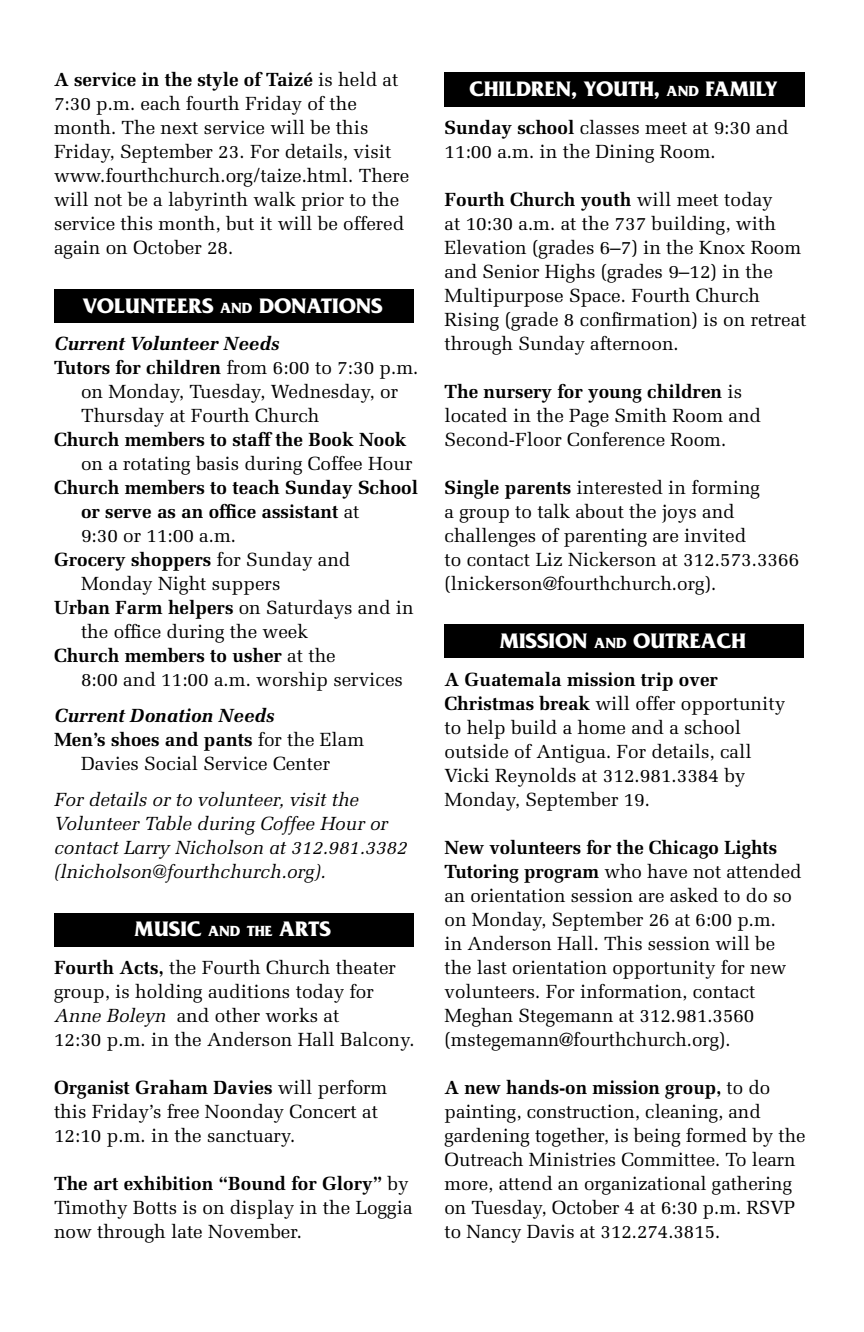
<style>
.page{position:relative;width:864px;height:1332px;background:#fff}
.page>*{position:absolute;margin:0;border:0;box-sizing:border-box;transform-origin:0 0}
.t1{font:700 22px "Friz Quadrata Std";color:#fff}
.t2{font:19px/24px "Melior LT Std";color:#000}
.t3{font:700 19px "Melior LT Std";color:#000}
.t4{font:italic 19px/24px "Melior LT Std";color:#000}
.t5{font:italic 700 19px "Melior LT Std";color:#000}
.s1{font-weight:700}
.s2{font-size:15.4px}
.s3{font-weight:400}
.s4{font-style:italic}
</style>
<div class="page">
<div style="left:444px;top:625px;width:360px;height:33px;background:#000"></div>
<div style="left:54px;top:289px;width:360px;height:34px;background:#000"></div>
<div style="left:54px;top:913px;width:360px;height:33px;background:#000"></div>
<div style="left:445px;top:72px;width:360px;height:34px;background:#000"></div>
<p class="t2" style="left:54px;top:68px;width:357px"><span class="s1">A service in the style of Taizé</span> is held at 7:30 p.m. each fourth Friday of the month. The next service will be this Friday, September 23. For details, visit www.fourthchurch.org/taize.html. There will not be a labyrinth walk prior to the service this month, but it will be offered again on October 28.</p>
<p class="t1" style="left:83px;top:294px;width:301px">VOLUNTEERS <span class="s2">AND</span> DONATIONS</p>
<p class="t5" style="left:54px;top:332px;width:227px">Current Volunteer Needs</p>
<p class="t2" style="left:54px;top:356px;width:366px"><span class="s1">Tutors for children</span> from 6:00 to 7:30 p.m.</p>
<p class="t2" style="left:81px;top:380px;width:319px">on Monday, Tuesday, Wednesday, or</p>
<p class="t2" style="left:81px;top:404px;width:240px">Thursday at Fourth Church</p>
<p class="t3" style="left:54px;top:428px;width:354px">Church members to staff the Book Nook</p>
<p class="t2" style="left:81px;top:452px;width:333px">on a rotating basis during Coffee Hour</p>
<p class="t3" style="left:54px;top:476px;width:366px">Church members to teach Sunday School</p>
<p class="t3" style="left:81px;top:500px;width:280px">or serve as an office assistant <span class="s3">at</span></p>
<p class="t2" style="left:81px;top:524px;width:157px">9:30 or 11:00 a.m.</p>
<p class="t3" style="left:54px;top:548px;width:298px">Grocery shoppers <span class="s3">for Sunday and</span></p>
<p class="t2" style="left:81px;top:572px;width:201px">Monday Night suppers</p>
<p class="t3" style="left:54px;top:596px;width:361px">Urban Farm helpers <span class="s3">on Saturdays and in</span></p>
<p class="t2" style="left:81px;top:620px;width:228px">the office during the week</p>
<p class="t3" style="left:54px;top:644px;width:283px">Church members to usher <span class="s3">at the</span></p>
<p class="t2" style="left:81px;top:668px;width:324px">8:00 and 11:00 a.m. worship services</p>
<p class="t5" style="left:54px;top:704px;width:222px">Current Donation Needs</p>
<p class="t3" style="left:54px;top:728px;width:312px">Men’s shoes and pants <span class="s3">for the Elam</span></p>
<p class="t2" style="left:81px;top:752px;width:251px">Davies Social Service Center</p>
<p class="t4" style="left:54px;top:788px;width:355px">For details or to volunteer, visit the Volunteer Table during Coffee Hour or contact Larry Nicholson at 312.981.3382 (lnicholson@fourthchurch.org).</p>
<p class="t1" style="left:135px;top:917px;width:198px">MUSIC <span class="s2">AND THE</span> ARTS</p>
<p class="t2" style="left:54px;top:956px;width:362px"><span class="s1">Fourth Acts,</span> the Fourth Church theater group, is holding auditions today for <span class="s4">Anne Boleyn</span> and other works at<br>12:30 p.m. in the Anderson Hall Balcony.</p>
<p class="t2" style="left:54px;top:1076px;width:335px"><span class="s1">Organist Graham Davies</span> will perform this Friday’s free Noonday Concert at<br>12:10 p.m. in the sanctuary.</p>
<p class="t2" style="left:54px;top:1172px;width:360px"><span class="s1">The art exhibition “Bound for Glory”</span> by<br>Timothy Botts is on display in the Loggia now through late November.</p>
<p class="t1" style="left:470px;top:76px;width:309px">CHILDREN, YOUTH, <span class="s2">AND</span> FAMILY</p>
<p class="t2" style="left:445px;top:116px;width:346px"><span class="s1">Sunday school</span> classes meet at 9:30 and<br>11:00 a.m. in the Dining Room.</p>
<p class="t2" style="left:445px;top:188px;width:364px"><span class="s1">Fourth Church youth</span> will meet today<br>at 10:30 a.m. at the 737 building, with Elevation (grades 6–7) in the Knox Room and Senior Highs (grades 9–12) in the Multipurpose Space. Fourth Church Rising (grade 8 confirmation) is on retreat through Sunday afternoon.</p>
<p class="t2" style="left:445px;top:380px;width:318px"><span class="s1">The nursery for young children</span> is located in the Page Smith Room and<br>Second-Floor Conference Room.</p>
<p class="t2" style="left:445px;top:476px;width:356px"><span class="s1">Single parents</span> interested in forming<br>a group to talk about the joys and challenges of parenting are invited<br>to contact Liz Nickerson at 312.573.3366 (lnickerson@fourthchurch.org).</p>
<p class="t1" style="left:500px;top:629px;width:248px">MISSION <span class="s2">AND</span> OUTREACH</p>
<p class="t2" style="left:445px;top:668px;width:342px"><span class="s1">A Guatemala mission trip over<br>Christmas break</span> will offer opportunity to help build a home and a school outside of Antigua. For details, call<br>Vicki Reynolds at 312.981.3384 by<br>Monday, September 19.</p>
<p class="t2" style="left:445px;top:836px;width:359px"><span class="s1">New volunteers for the Chicago Lights Tutoring program</span> who have not attended an orientation session are asked to do so on Monday, September 26 at 6:00 p.m.<br>in Anderson Hall. This session will be the last orientation opportunity for new volunteers. For information, contact Meghan Stegemann at 312.981.3560 (mstegemann@fourthchurch.org).</p>
<p class="t2" style="left:445px;top:1076px;width:363px"><span class="s1">A new hands-on mission group,</span> to do painting, construction, cleaning, and gardening together, is being formed by the Outreach Ministries Committee. To learn more, attend an organizational gathering on Tuesday, October 4 at 6:30 p.m. RSVP to Nancy Davis at 312.274.3815.</p>
</div>
